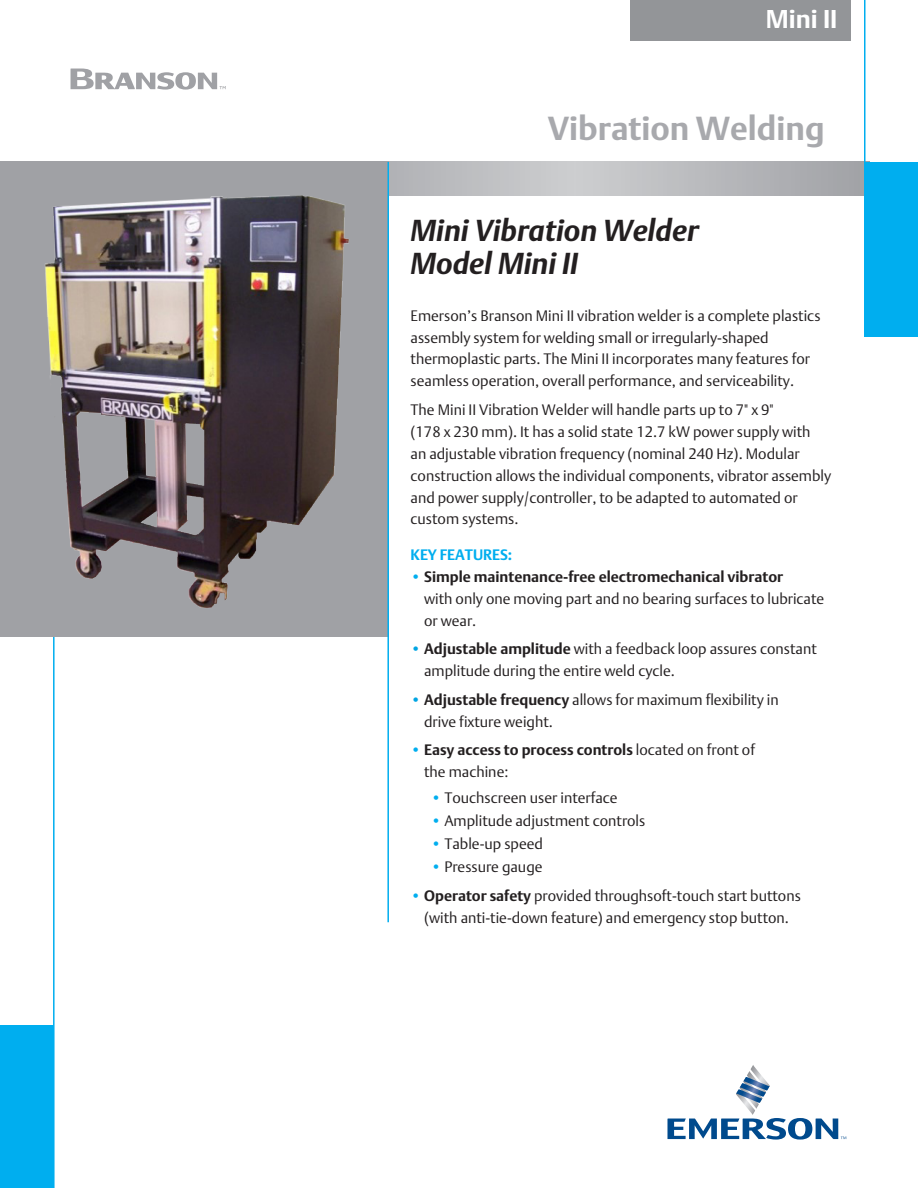
<style>
.page{position:relative;width:918px;height:1188px;background:#fff}
.page>*{position:absolute;margin:0;border:0;box-sizing:border-box;transform-origin:0 0}
.Headline_22pt{font:700 33px "DTL Argo T";color:#a8a9ad}
.t1{font:italic 700 30px "DTL Argo T";color:#231f20}
.Brief_graphic{font:700 25.5px "DTL Argo T";color:#fff}
.Body_plain{font:15px/21.9px "DTL Argo T Light";color:#231f20}
.Body_plain-2{font:700 15px/21.9px "DTL Argo T";color:#231f20}
.Body_plain-3{font:700 15px "DTL Argo T";color:#00aeef}
.s1{color:#00aeef}
.s2{font-family:"DTL Argo T";font-weight:700}
.s3{color:#00a5e3}
.s4{font-family:"DTL Argo T Light";font-weight:400;color:#00aeef}
.s5{font-family:"DTL Argo T Light";font-weight:400}
</style>
<div class="page">
<div style="left:0;top:1026px;width:54px;height:162px;background:#00aeef"></div>
<hr style="left:53px;top:190px;width:2px;height:998px;background:#00aeef">
<svg style="left:389px;top:162px;width:475px;height:34px;background:#b9babd"></svg>
<div style="left:630px;top:0;width:220px;height:40px;background:#939598"></div>
<svg style="left:667px;top:1065px;width:179px;height:75px"></svg>
<svg style="left:71px;top:69px;width:155px;height:21px"></svg>
<div style="left:0;top:162px;width:389px;height:475px;background:#a0a1a5"></div>
<img style="left:45px;top:195px;width:304px;height:413px">
<hr style="left:387px;top:162px;width:2px;height:760px;background:#00aeef">
<div style="left:864px;top:162px;width:54px;height:175px;background:#00aeef"></div>
<hr style="left:864px;top:0;width:2px;height:337px;background:#00aeef">
<p class="Brief_graphic" style="left:766px;top:4px;width:73px">Mini II</p>
<p class="Headline_22pt" style="left:548px;top:109px;width:278px">Vibration Welding</p>
<p class="t1" style="left:411px;top:213px;width:289px">Mini Vibration Welder</p>
<p class="t1" style="left:411px;top:246px;width:169px">Model Mini II</p>
<p class="Body_plain" style="left:411px;top:304px;width:411px">Emerson’s Branson Mini II vibration welder is a complete plastics assembly system for welding small or irregularly-shaped thermoplastic parts. The Mini II incorporates many features for seamless operation, overall performance, and serviceability.</p>
<p class="Body_plain" style="left:411px;top:399px;width:422px">The Mini II Vibration Welder will handle parts up to 7" x 9"<br>(178 x 230 mm). It has a solid state 12.7 kW power supply with<br>an adjustable vibration frequency (nominal 240 Hz). Modular construction allows the individual components, vibrator assembly and power supply/controller, to be adapted to automated or custom systems.</p>
<p class="Body_plain-3" style="left:411px;top:546px;width:103px">KEY FEATURES:</p>
<p class="Body_plain" style="left:424px;top:565px;width:402px;text-indent:-14px"><span class="s1">•</span> <span class="s2">Simple maintenance-free electromechanical vibrator<br></span>with only one moving part and no bearing surfaces to lubricate or wear.</p>
<p class="Body_plain" style="left:424px;top:638px;width:394px;text-indent:-14px"><span class="s3">•</span> <span class="s2">Adjustable amplitude</span> with a feedback loop assures constant amplitude during the entire weld cycle.</p>
<p class="Body_plain" style="left:424px;top:688px;width:356px;text-indent:-14px"><span class="s3">•</span> <span class="s2">Adjustable frequency</span> allows for maximum flexibility in drive fixture weight.</p>
<p class="Body_plain-2" style="left:424px;top:739px;width:332px;text-indent:-14px"><span class="s4">•</span> Easy access to process controls <span class="s5">located on front of the machine:</span></p>
<p class="Body_plain" style="left:431px;top:786px;width:188px"><span class="s1">•</span> Touchscreen user interface</p>
<p class="Body_plain" style="left:431px;top:809px;width:216px"><span class="s1">•</span> Amplitude adjustment controls</p>
<p class="Body_plain" style="left:431px;top:833px;width:114px"><span class="s1">•</span> Table-up speed</p>
<p class="Body_plain" style="left:431px;top:856px;width:113px"><span class="s1">•</span> Pressure gauge</p>
<p class="Body_plain" style="left:411px;top:885px;width:392px;text-align:center"><span class="s1">•</span> <span class="s2">Operator safety</span> provided throughsoft-touch start buttons (with anti-tie-down feature) and emergency stop button.</p>
</div>
